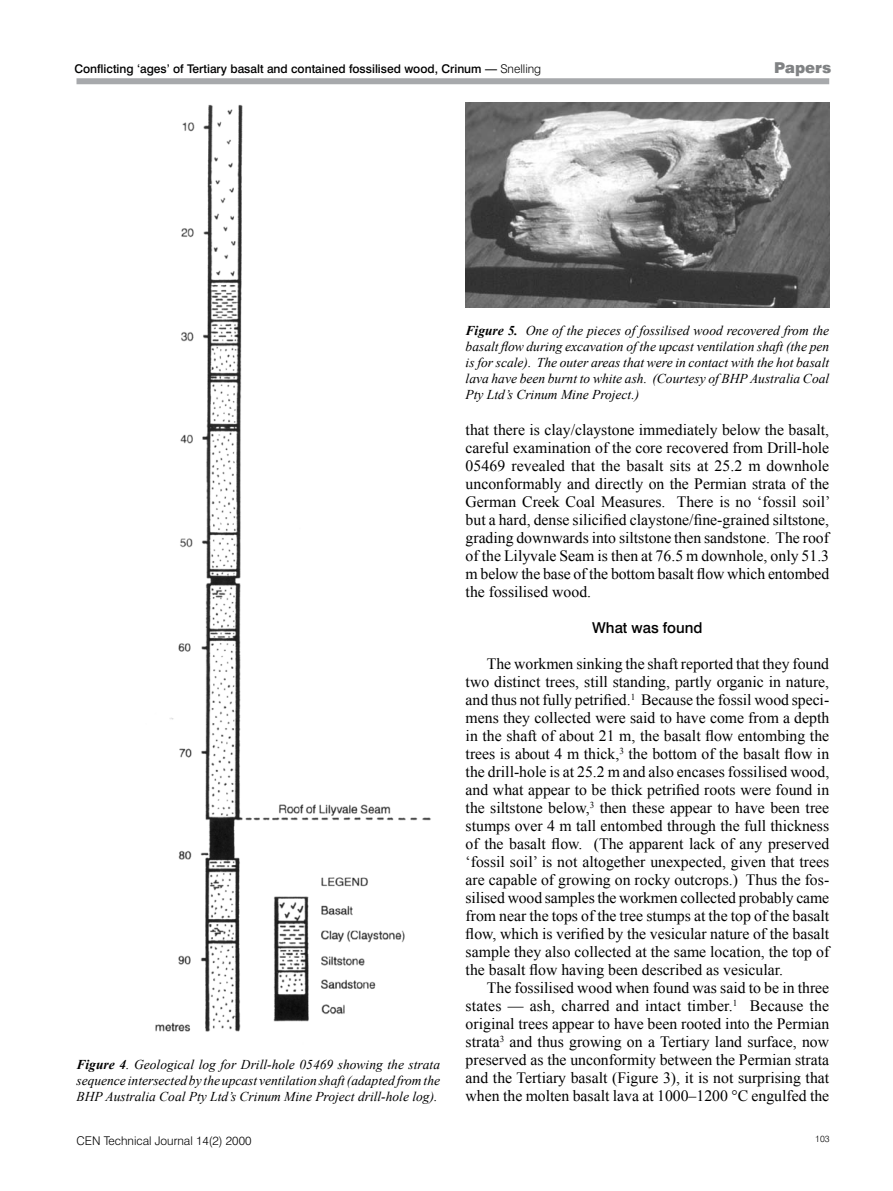
<style>
.page{position:relative;width:893px;height:1191px;background:#fff}
.page>*{position:absolute;margin:0;border:0;box-sizing:border-box;transform-origin:0 0}
.t1{font:15.75px/18px "Times New Roman";color:#000;text-align:justify}
.t2{font:500 15px "Swiss 721 BT";color:#000}
.t3{font:900 15px "Swiss 721 BT";color:#808284}
.t4{font:italic 13.5px/16.2px "Times New Roman";color:#000;text-align:justify}
.t5{font:500 12px "Swiss 721 BT";color:#000}
.t6{font:300 12px "Swiss 721 BT";color:#000}
.t7{font:300 9px "Swiss 721 BT";color:#000}
.s1{font-weight:300}
.s2{font-weight:700}
</style>
<div class="page">
<div style="left:76px;top:78px;width:753px;height:6px;background:#a7a9ac"></div>
<img style="left:466px;top:102px;width:363px;height:206px">
<img style="left:155px;top:104px;width:276px;height:928px">
<p class="t5" style="left:74px;top:62px;width:468px">Conflicting ‘ages’ of Tertiary basalt and contained fossilised wood, Crinum — <span class="s1">Snelling</span></p>
<p class="t3" style="left:774px;top:59px;width:59px">Papers</p>
<p class="t4" style="left:76px;top:1055px;width:365px"><span class="s2">Figure 4</span>. Geological log for Drill-hole 05469 showing the strata sequence intersected by the upcast ventilation shaft (adapted from the BHP Australia Coal Pty Ltd’s Crinum Mine Project drill-hole log).</p>
<p class="t4" style="left:466px;top:321px;width:365px"><span class="s2">Figure 5.</span> One of the pieces of fossilised wood recovered from the basalt flow during excavation of the upcast ventilation shaft (the pen is for scale). The outer areas that were in contact with the hot basalt lava have been burnt to white ash. (Courtesy of BHP Australia Coal Pty Ltd’s Crinum Mine Project.)</p>
<p class="t1" style="left:466px;top:420px;width:366px">that there is clay/claystone immediately below the basalt, careful examination of the core recovered from Drill-hole 05469 revealed that the basalt sits at 25.2 m downhole unconformably and directly on the Permian strata of the German Creek Coal Measures. There is no ‘fossil soil’ but a hard, dense silicified claystone/fine-grained siltstone, grading downwards into siltstone then sandstone. The roof of the Lilyvale Seam is then at 76.5 m downhole, only 51.3 m below the base of the bottom basalt flow which entombed the fossilised wood.</p>
<p class="t2" style="left:592px;top:618px;width:112px">What was found</p>
<p class="t1" style="left:466px;top:654px;width:365px;text-indent:21px">The workmen sinking the shaft reported that they found two distinct trees, still standing, partly organic in nature, and thus not fully petrified.<sup>1</sup> Because the fossil wood speci&shy;mens they collected were said to have come from a depth in the shaft of about 21 m, the basalt flow entombing the trees is about 4 m thick,<sup>3</sup> the bottom of the basalt flow in the drill-hole is at 25.2 m and also encases fossilised wood, and what appear to be thick petrified roots were found in the siltstone below,<sup>3</sup> then these appear to have been tree stumps over 4 m tall entombed through the full thickness of the basalt flow. (The apparent lack of any preserved ‘fossil soil’ is not altogether unexpected, given that trees are capable of growing on rocky outcrops.) Thus the fos&shy;silised wood samples the workmen collected probably came from near the tops of the tree stumps at the top of the basalt flow, which is verified by the vesicular nature of the basalt sample they also collected at the same location, the top of the basalt flow having been described as vesicular.</p>
<p class="t1" style="left:466px;top:978px;width:365px;text-indent:21px">The fossilised wood when found was said to be in three states — ash, charred and intact timber.<sup>1</sup> Because the original trees appear to have been rooted into the Permian strata<sup>3</sup> and thus growing on a Tertiary land surface, now preserved as the unconformity between the Permian strata and the Tertiary basalt (Figure 3), it is not surprising that when the molten basalt lava at 1000–1200 °C engulfed the</p>
<p class="t6" style="left:76px;top:1133px;width:176px">CEN Technical Journal 14(2) 2000</p>
<p class="t7" style="left:815px;top:1133px;width:16px">103</p>
</div>
